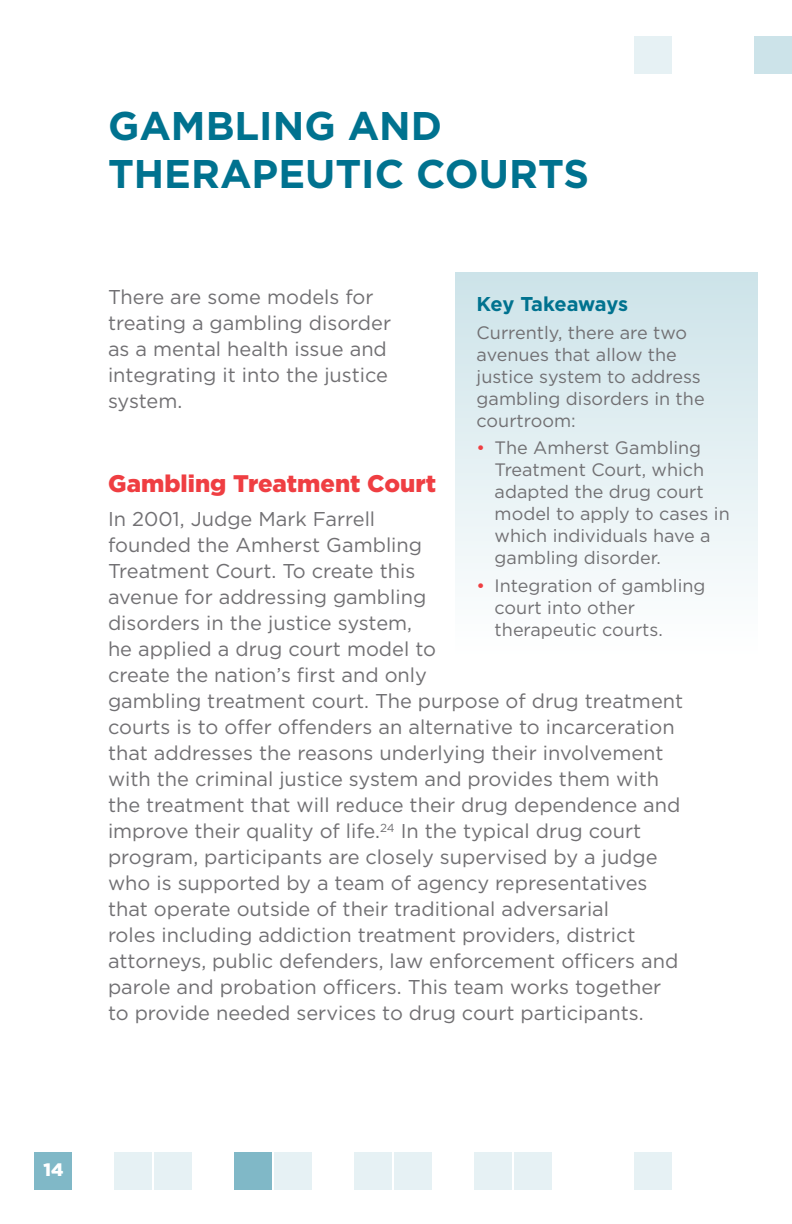
<style>
.page{position:relative;width:792px;height:1224px;background:#fff}
.page>*{position:absolute;margin:0;border:0;box-sizing:border-box;transform-origin:0 0}
.t1{font:700 40px/48px "Gotham";color:#00728f}
.t2{font:900 24px "Gotham";color:#ef3e42}
.t3{font:20px/26px "Gotham";color:#717073}
.t4{font:700 20px "Gotham";letter-spacing:-.02em;color:#00728f}
.t5{font:18px/22px "Gotham";color:#717073}
.t6{font:900 18px "Gotham";color:#fff}
.s1{color:#ef3e42}
</style>
<div class="page">
<div style="left:354px;top:1152px;width:38px;height:38px;background:#e6f1f4"></div>
<div style="left:234px;top:1152px;width:38px;height:38px;background:#80b8c7"></div>
<div style="left:474px;top:1152px;width:38px;height:38px;background:#e6f1f4"></div>
<div style="left:634px;top:1152px;width:38px;height:38px;background:#e6f1f4"></div>
<div style="left:634px;top:36px;width:38px;height:38px;background:#e6f1f4"></div>
<div style="left:154px;top:1152px;width:38px;height:38px;background:#e6f1f4"></div>
<div style="left:394px;top:1152px;width:38px;height:38px;background:#e6f1f4"></div>
<div style="left:754px;top:36px;width:38px;height:38px;background:#cce3e9"></div>
<div style="left:274px;top:1152px;width:38px;height:38px;background:#e6f1f4"></div>
<div style="left:114px;top:1152px;width:38px;height:38px;background:#e6f1f4"></div>
<div style="left:514px;top:1152px;width:38px;height:38px;background:#e6f1f4"></div>
<div style="left:34px;top:1152px;width:38px;height:38px;background:#80b8c7"></div>
<div style="left:455px;top:273px;width:303px;height:385px;background:linear-gradient(to bottom,#cce3e9,#fff)"></div>
<h1 class="t1" style="left:108px;top:102px;width:330px">GAM BLING AND<br>THERAPEUT</h1>
<h1 class="t1" style="left:361px;top:150px;width:146px">IC COURT</h1>
<h1 class="t1" style="left:563px;top:150px;width:27px">S</h1>
<p class="t3" style="left:108px;top:283px;width:285px">There are some models for treating a gambling disorder as a mental health issue and integrating it into the justice system.</p>
<p class="t4" style="left:477px;top:291px;width:153px">Key Takeaways</p>
<p class="t5" style="left:477px;top:321px;width:230px">Currently, there are two avenues that allow the justice system to address gambling disorders in the courtroom:</p>
<p class="t5" style="left:495px;top:437px;width:237px;text-indent:-18px"><span class="s1">•</span> The Amherst Gambling<br>Treatment Court, which adapted the drug court model to apply to cases in which individuals have a gambling disorder.</p>
<p class="t5" style="left:495px;top:574px;width:212px;text-indent:-18px"><span class="s1">•</span> Integration of gambling court into other therapeutic courts.</p>
<p class="t2" style="left:108px;top:467px;width:330px">Gambling Treatment Court</p>
<p class="t3" style="left:108px;top:506px;width:577px">In 2001, Judge Mark Farrell<br>founded the Amherst Gambling<br>Treatment Court. To create this<br>avenue for addressing gambling<br>disorders in the justice system,<br>he applied a drug court model to<br>create the nation’s first and only<br>gambling treatment court. The purpose of drug treatment courts is to offer offenders an alternative to incarceration that addresses the reasons underlying their involvement with the criminal justice system and provides them with the treatment that will reduce their drug dependence and improve their quality of life.<sup>24</sup> In the typical drug court program, participants are closely supervised by a judge who is supported by a team of agency representatives that operate outside of their traditional adversarial<br>roles including addiction treatment providers, district attorneys, public defenders, law enforcement officers and parole and probation officers. This team works together to provide needed services to drug court participants.</p>
<p class="t6" style="left:44px;top:1157px;width:21px">14</p>
</div>
